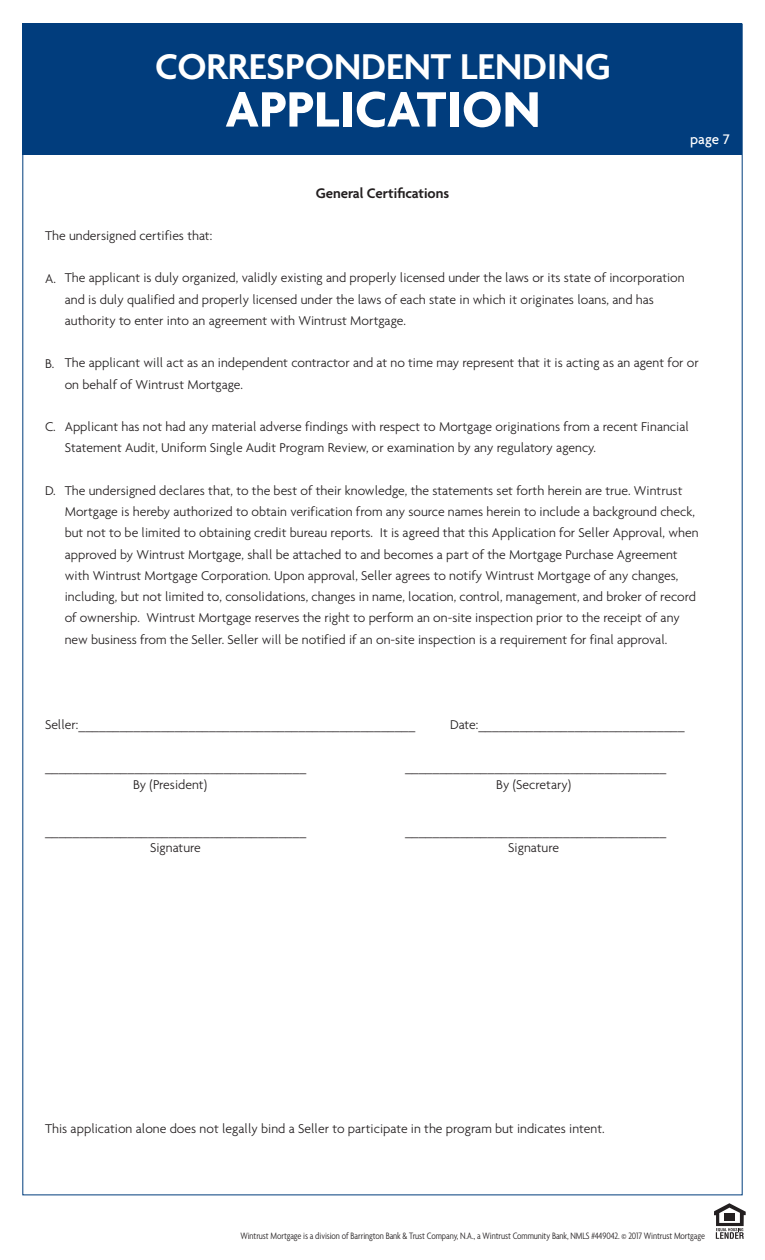
<style>
.page{position:relative;width:765px;height:1260px;background:#fff}
.page>*{position:absolute;margin:0;border:0;box-sizing:border-box;transform-origin:0 0}
.t1{font:700 53.75px "Agenda";color:#fff}
.t2{font:600 38.75px "Agenda";color:#fff}
.t3{font:600 15px "Agenda";color:#231f20}
.t4{font:500 15px "Agenda";color:#fff}
.t5{font:300 13.75px/21.2px "Agenda";color:#231f20}
.t6{font:300 condensed 10px "Agenda";letter-spacing:-.01em;color:#231f20}
</style>
<div class="page">
<div style="left:22px;top:24px;width:720px;height:131px;background:#013d7d"></div>
<svg style="left:714px;top:1203px;width:32px;height:36px"></svg>
<h2 class="t2" style="left:155px;top:46px;width:457px">CORRESPONDENT LENDING</h2>
<h1 class="t1" style="left:225px;top:76px;width:317px">APPLICATION</h1>
<p class="t3" style="left:316px;top:185px;width:135px">General Certifications</p>
<p class="t4" style="left:690px;top:131px;width:41px">page 7</p>
<p class="t5" style="left:45px;top:225px;width:169px">The undersigned certifies that:</p>
<p class="t5" style="left:45px;top:267px;width:13px">A.</p>
<p class="t5" style="left:65px;top:267px;width:621px">The applicant is duly organized, validly existing and properly licensed under the laws or its state of incorporation and is duly qualified and properly licensed under the laws of each state in which it originates loans, and has authority to enter into an agreement with Wintrust Mortgage.</p>
<p class="t5" style="left:65px;top:352px;width:636px">The applicant will act as an independent contractor and at no time may represent that it is acting as an agent for or on behalf of Wintrust Mortgage.</p>
<p class="t5" style="left:65px;top:416px;width:626px">Applicant has not had any material adverse findings with respect to Mortgage originations from a recent Financial<br>Statement Audit, Uniform Single Audit Program Review, or examination by any regulatory agency.</p>
<p class="t5" style="left:65px;top:480px;width:635px">The undersigned declares that, to the best of their knowledge, the statements set forth herein are true. Wintrust Mortgage is hereby authorized to obtain verification from any source names herein to include a background check, but not to be limited to obtaining credit bureau reports. It is agreed that this Application for Seller Approval, when approved by Wintrust Mortgage, shall be attached to and becomes a part of the Mortgage Purchase Agreement with Wintrust Mortgage Corporation. Upon approval, Seller agrees to notify Wintrust Mortgage of any changes, including, but not limited to, consolidations, changes in name, location, control, management, and broker of record of ownership. Wintrust Mortgage reserves the right to perform an on-site inspection prior to the receipt of any new business from the Seller. Seller will be notified if an on-site inspection is a requirement for final approval.</p>
<p class="t5" style="left:45px;top:352px;width:11px">B.</p>
<p class="t5" style="left:45px;top:416px;width:12px">C.</p>
<p class="t5" style="left:45px;top:480px;width:12px">D.</p>
<p class="t5" style="left:45px;top:714px;width:372px">Seller:_________________________________________________</p>
<p class="t5" style="left:450px;top:714px;width:236px">Date:______________________________</p>
<p class="t5" style="left:45px;top:756px;width:263px">______________________________________</p>
<p class="t5" style="left:405px;top:756px;width:263px">______________________________________</p>
<p class="t5" style="left:133px;top:774px;width:76px">By (President)</p>
<p class="t5" style="left:496px;top:774px;width:76px">By (Secretary)</p>
<p class="t5" style="left:45px;top:820px;width:263px">______________________________________</p>
<p class="t5" style="left:405px;top:820px;width:263px">______________________________________</p>
<p class="t5" style="left:150px;top:837px;width:52px">Signature</p>
<p class="t5" style="left:508px;top:837px;width:52px">Signature</p>
<p class="t5" style="left:45px;top:1117px;width:561px">This application alone does not legally bind a Seller to participate in the program but indicates intent.</p>
<p class="t6" style="left:240px;top:1230px;width:466px">Wintrust Mortgage is a division of Barrington Bank &amp; Trust Company, N.A., a Wintrust Community Bank, NMLS #449042. © 2017 Wintrust Mortgage</p>
</div>
